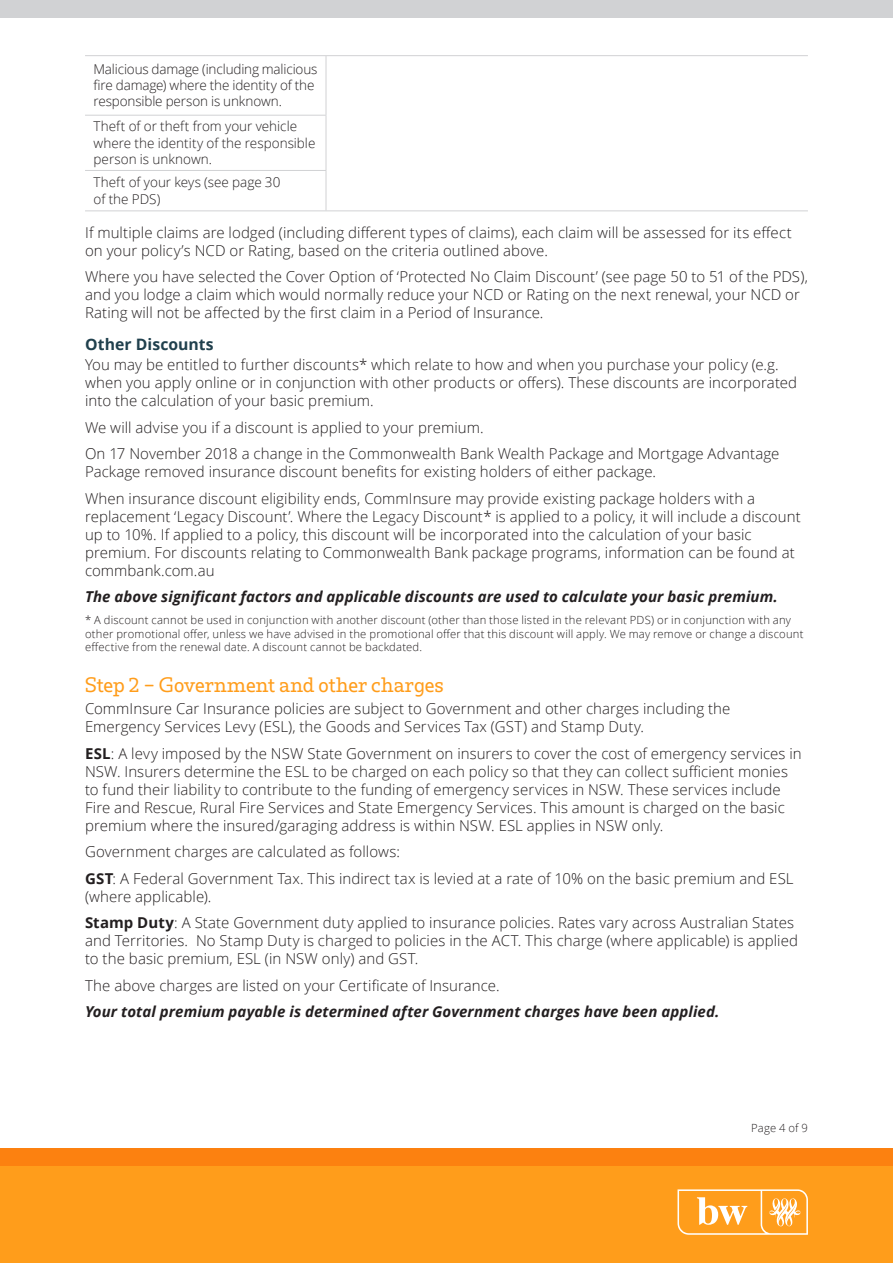
<style>
.page{position:relative;width:893px;height:1263px;background:#fff}
.page>*{position:absolute;margin:0;border:0;box-sizing:border-box;transform-origin:0 0}
.t1{font:19.5px "Bankwest Serif";color:#ff9d1b}
.t2{font:700 15.75px "Open Sans";letter-spacing:.005em;color:#20404d}
.t3{font:300 15px/18px "Open Sans";letter-spacing:.005em;color:#231f20}
.t4{font:italic 700 15px "Open Sans";letter-spacing:.005em;color:#231f20}
.t5{font:300 13.5px/16.2px "Open Sans";letter-spacing:-.005em;color:#231f20}
.t6{font:300 11.25px/13.5px "Open Sans";letter-spacing:.02em;color:#231f20}
.s1{font-weight:700}
</style>
<div class="page">
<div style="left:0;top:1148px;width:893px;height:115px;background:#ff9d1b"></div>
<div style="left:0;top:0;width:893px;height:17px;background:#d1d2d4"></div>
<div style="left:0;top:1148px;width:893px;height:17px;background:#fc8110"></div>
<svg style="left:677px;top:1189px;width:131px;height:46px"></svg>
<hr style="left:326px;top:56px;width:1px;height:59px;background:#d1d2d4">
<hr style="left:326px;top:116px;width:1px;height:54px;background:#d1d2d4">
<hr style="left:326px;top:171px;width:1px;height:39px;background:#d1d2d4">
<hr style="left:85px;top:115px;width:241px;height:1px;background:#d1d2d4">
<hr style="left:85px;top:170px;width:241px;height:1px;background:#d1d2d4">
<hr style="left:85px;top:210px;width:241px;height:1px;background:#d1d2d4">
<hr style="left:85px;top:55px;width:241px;height:1px;background:#d1d2d4">
<hr style="left:326px;top:55px;width:241px;height:1px;background:#d1d2d4">
<hr style="left:567px;top:55px;width:241px;height:1px;background:#d1d2d4">
<hr style="left:326px;top:210px;width:241px;height:1px;background:#d1d2d4">
<hr style="left:567px;top:210px;width:241px;height:1px;background:#d1d2d4">
<p class="t5" style="left:94px;top:61px;width:225px">Malicious damage (including malicious fire damage) where the identity of the responsible person is unknown.</p>
<p class="t5" style="left:94px;top:118px;width:223px">Theft of or theft from your vehicle where the identity of the responsible person is unknown.</p>
<p class="t5" style="left:94px;top:174px;width:188px">Theft of your keys (see page 30 of the PDS)</p>
<p class="t3" style="left:85px;top:223px;width:708px">If multiple claims are lodged (including different types of claims), each claim will be assessed for its effect on your policy’s NCD or Rating, based on the criteria outlined above.</p>
<p class="t3" style="left:85px;top:267px;width:724px">Where you have selected the Cover Option of ‘Protected No Claim Discount’ (see page 50 to 51 of the PDS), and you lodge a claim which would normally reduce your NCD or Rating on the next renewal, your NCD or<br>Rating will not be affected by the first claim in a Period of Insurance.</p>
<p class="t2" style="left:85px;top:333px;width:130px">Other Discounts</p>
<p class="t3" style="left:85px;top:355px;width:714px">You may be entitled to further discounts* which relate to how and when you purchase your policy (e.g. when you apply online or in conjunction with other products or offers). These discounts are incorporated into the calculation of your basic premium.</p>
<p class="t3" style="left:85px;top:413px;width:696px;line-height:26.5px">We will advise you if a discount is applied to your premium.<br>On 17 November 2018 a change in the Commonwealth Bank Wealth Package and Mortgage Advantage</p>
<p class="t3" style="left:85px;top:458px;width:672px;line-height:26.5px">Package removed insurance discount benefits for existing holders of either package.<br>When insurance discount eligibility ends, CommInsure may provide existing package holders with a</p>
<p class="t3" style="left:85px;top:507px;width:717px">replacement ‘Legacy Discount’. Where the Legacy Discount* is applied to a policy, it will include a discount up to 10%. If applied to a policy, this discount will be incorporated into the calculation of your basic premium. For discounts relating to Commonwealth Bank package programs, information can be found at commbank.com.au</p>
<p class="t4" style="left:85px;top:586px;width:694px">The above significant factors and applicable discounts are used to calculate your basic premium.</p>
<p class="t6" style="left:85px;top:613px;width:720px">* A discount cannot be used in conjunction with another discount (other than those listed in the relevant PDS) or in conjunction with any other promotional offer, unless we have advised in the promotional offer that this discount will apply. We may remove or change a discount effective from the renewal date. A discount cannot be backdated.</p>
<h1 class="t1" style="left:85px;top:675px;width:360px">Step 2 – Government and other charges</h1>
<p class="t3" style="left:85px;top:699px;width:647px">CommInsure Car Insurance policies are subject to Government and other charges including the<br>Emergency Services Levy (ESL), the Goods and Services Tax (GST) and Stamp Duty.</p>
<p class="t3" style="left:85px;top:744px;width:718px"><span class="s1">ESL</span>: A levy imposed by the NSW State Government on insurers to cover the cost of emergency services in NSW. Insurers determine the ESL to be charged on each policy so that they can collect sufficient monies to fund their liability to contribute to the funding of emergency services in NSW. These services include Fire and Rescue, Rural Fire Services and State Emergency Services. This amount is charged on the basic premium where the insured/garaging address is within NSW. ESL applies in NSW only.</p>
<p class="t3" style="left:85px;top:838px;width:710px;line-height:26.5px">Government charges are calculated as follows:<br><span class="s1">GST</span>: A Federal Government Tax. This indirect tax is levied at a rate of 10% on the basic premium and ESL</p>
<p class="t3" style="left:85px;top:883px;width:711px;line-height:26.5px">(where applicable).<br><span class="s1">Stamp Duty</span>: A State Government duty applied to insurance policies. Rates vary across Australian States</p>
<p class="t3" style="left:85px;top:931px;width:714px">and Territories. No Stamp Duty is charged to policies in the ACT. This charge (where applicable) is applied to the basic premium, ESL (in NSW only) and GST.</p>
<p class="t3" style="left:85px;top:976px;width:416px">The above charges are listed on your Certificate of Insurance.</p>
<p class="t4" style="left:85px;top:1001px;width:636px">Your total premium payable is determined after Government charges have been applied.</p>
<p class="t6" style="left:751px;top:1121px;width:58px">Page 4 of 9</p>
</div>
